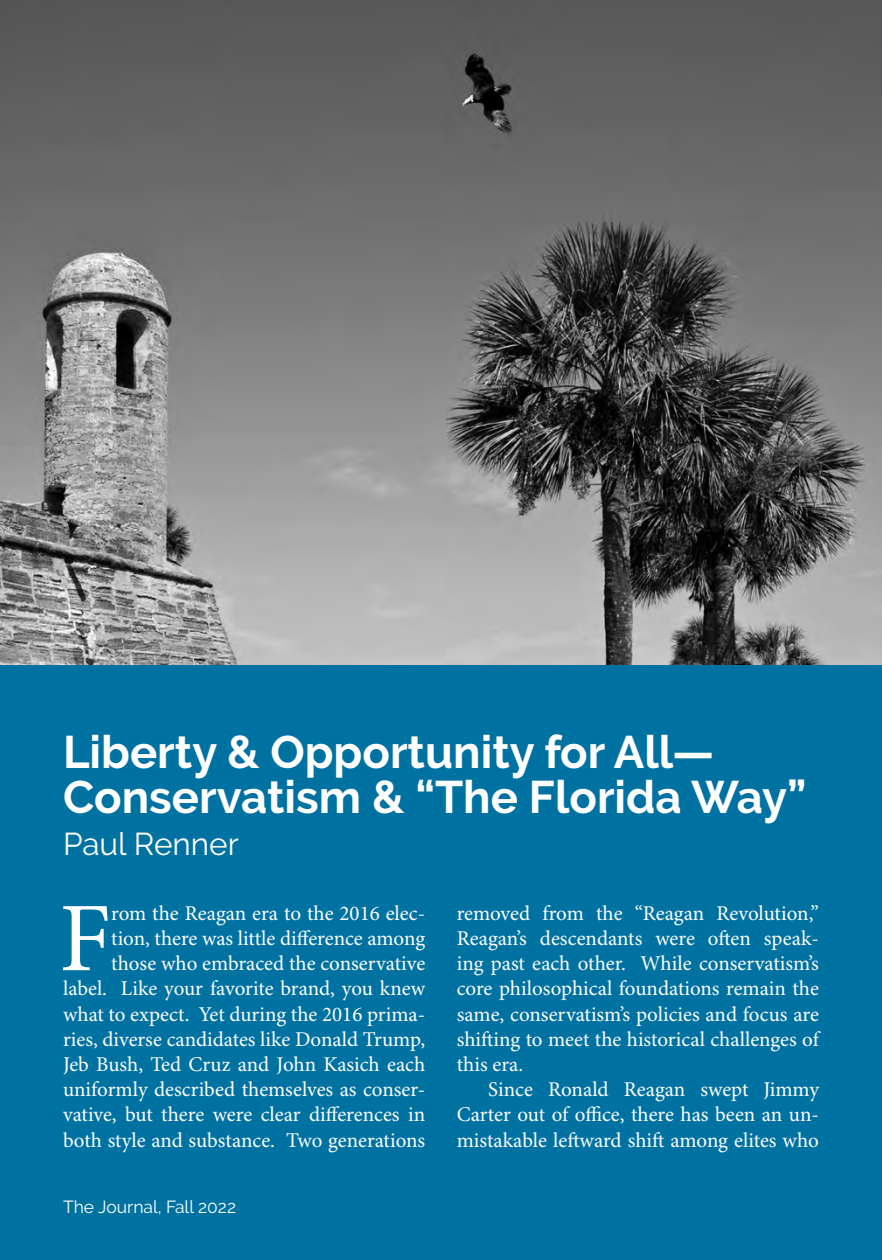
<style>
.page{position:relative;width:882px;height:1260px;background:#fff}
.page>*{position:absolute;margin:0;border:0;box-sizing:border-box;transform-origin:0 0}
.Body_First_P{font:98.52px "Minion Pro";color:#fff}
.Headline{font:700 45.5px/45.5px "Raleway";color:#fff}
.Byline{font:31.5px "Raleway";color:#fff}
.Body_First_P-2{font:21px/25.2px "Minion Pro";color:#fff;text-align:right}
.Body_Indent{font:21px/25.2px "Minion Pro";letter-spacing:-.005em;color:#fff;text-align:justify}
.t1{font:17.5px "Raleway";color:#fff}
</style>
<div class="page">
<div style="left:0;top:664px;width:882px;height:596px;background:#0072a2"></div>
<img style="left:0;top:0;width:882px;height:664px">
<hr style="left:881px;top:0;width:1px;height:96px;background:#0072a2">
<p class="Headline" style="left:63px;top:729px;width:745px">Liberty &amp; Opportunity for All—<br>Conservatism &amp; “The Florida Way”</p>
<p class="Byline" style="left:63px;top:825px;width:177px">Paul Renner</p>
<p class="Body_First_P-2" style="left:63px;top:901px;width:364px">rom the Reagan era to the 2016 elec-<br>tion, there was little difference among those who embraced the conservative label. Like your favorite brand, you knew what to expect. Yet during the 2016 prima&shy;ries, diverse candidates like Donald Trump, Jeb Bush, Ted Cruz and John Kasich each uniformly described themselves as conser&shy;vative, but there were clear differences in both style and substance. Two generations</p>
<p class="Body_First_P-2" style="left:457px;top:901px;width:364px;text-align:justify">removed from the “Reagan Revolution,” Reagan’s descendants were often speak&shy;ing past each other. While conservatism’s core philosophical foundations remain the same, conservatism’s policies and focus are shifting to meet the historical challenges of this era.</p>
<p class="Body_First_P" style="left:59px;top:880px;width:54px">F</p>
<p class="Body_Indent" style="left:457px;top:1078px;width:364px;text-indent:32px">Since Ronald Reagan swept Jimmy Carter out of office, there has been an un&shy;mistakable leftward shift among elites who</p>
<p class="t1" style="left:63px;top:1197px;width:175px">The Journal, Fall 2022</p>
</div>
